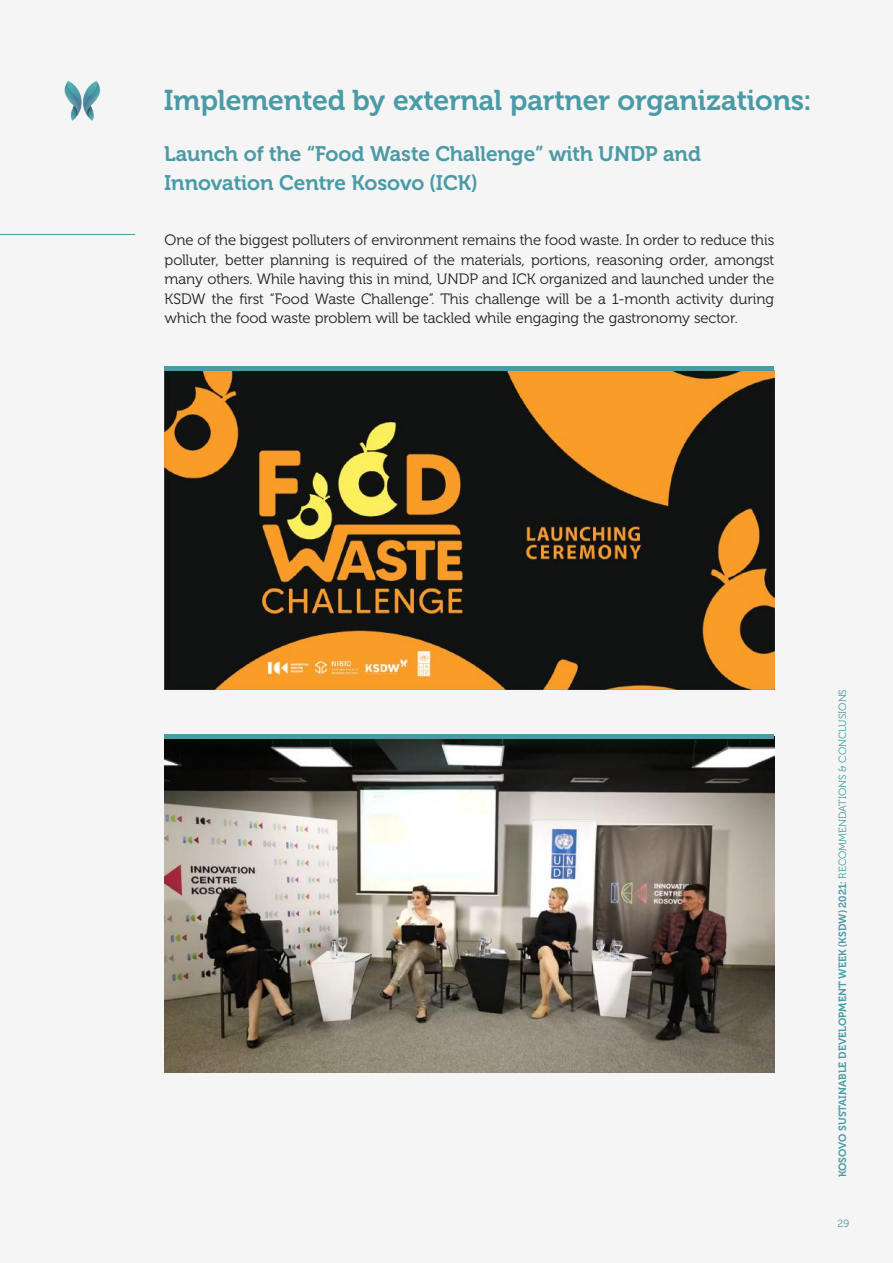
<style>
.page{position:relative;width:893px;height:1263px;background:#f6f5f5}
.page>*{position:absolute;margin:0;border:0;box-sizing:border-box;transform-origin:0 0}
.t1{font:28.5px "Museo Cyrl 700";color:#4a9ba6}
.t2{font:21px/28.5px "Museo Cyrl 700";color:#4a9ba6}
.t3{font:15px/19.5px "Museo Cyrl 300";color:#241f1f;text-align:justify}
.t4{font:10.5px "Museo Cyrl 700";color:#4a9ba6}
.t5{font:10.5px "Museo Cyrl 300";color:#4a9ba6}
.s1{font-family:"Museo Cyrl 300"}
</style>
<div class="page">
<hr style="left:0;top:234px;width:135px;height:1px;background:#4a9ba7">
<img style="left:165px;top:371px;width:609px;height:319px">
<div style="left:165px;top:366px;width:609px;height:5px;background:#4a9ba6"></div>
<img style="left:165px;top:739px;width:609px;height:334px">
<div style="left:165px;top:734px;width:609px;height:5px;background:#4a9ba6"></div>
<img style="left:64px;top:81px;width:37px;height:40px">
<h1 class="t1" style="left:164px;top:84px;width:649px">Implemented by external partner organizations:</h1>
<h2 class="t2" style="left:164px;top:140px;width:538px">Launch of the “Food Waste Challenge” with UNDP and<br>Innovation Centre Kosovo (ICK)</h2>
<p class="t3" style="left:165px;top:231px;width:611px">One of the biggest polluters of environment remains the food waste. In order to reduce this polluter, better planning is required of the materials, portions, reasoning order, amongst many others. While having this in mind, UNDP and ICK organized and launched under the KSDW the first “Food Waste Challenge”. This challenge will be a 1-month activity during which the food waste problem will be tackled while engaging the gastronomy sector.</p>
<p class="t4" style="left:837px;top:1177px;width:490px;rotate:-90deg">KOSOVO SUSTAINABLE DEVELOPMENT WEEK (KSDW) 2021: <span class="s1">RECOMMENDATIONS &amp; CONCLUSIONS</span></p>
<p class="t5" style="left:837px;top:1217px;width:13px">29</p>
</div>
